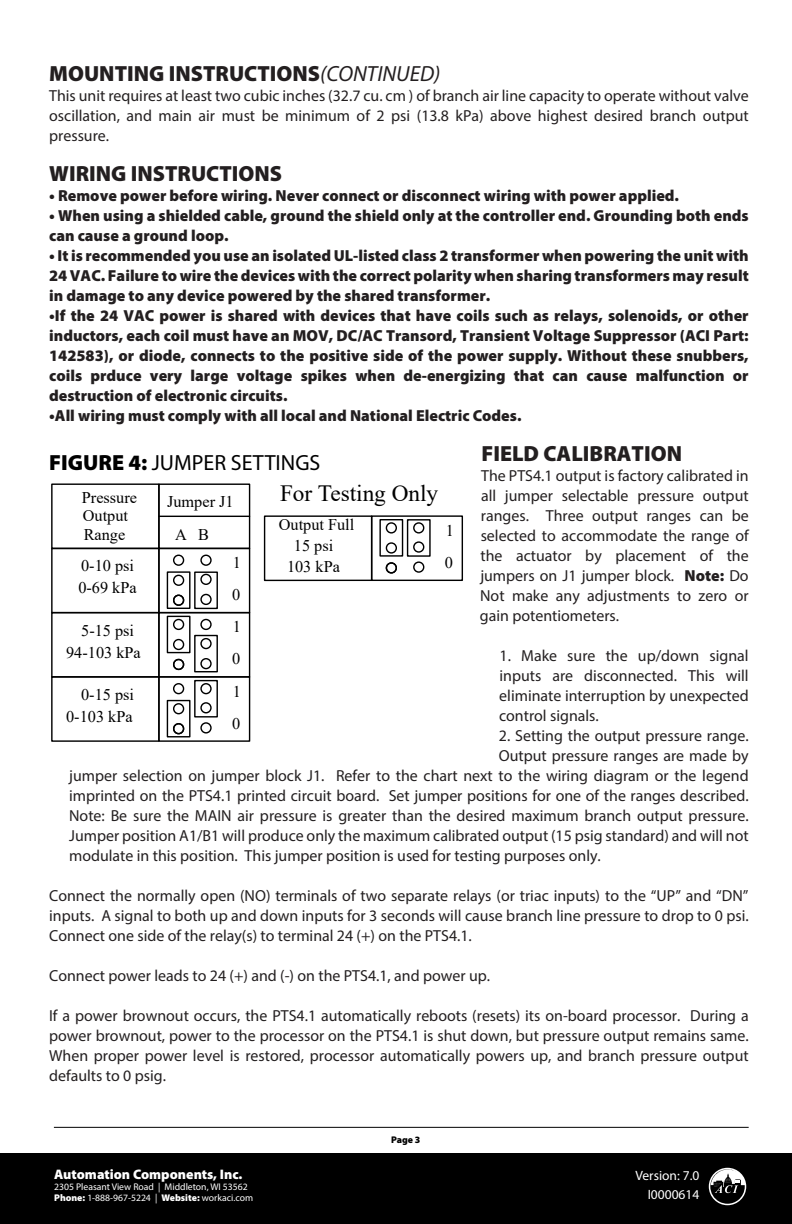
<style>
.page{position:relative;width:792px;height:1224px;background:#fff}
.page>*{position:absolute;margin:0;border:0;box-sizing:border-box;transform-origin:0 0}
.t1{font:23.2px "Times New Roman";color:#000}
.t2{font:900 22px "Myriad Pro";color:#231f20}
.t3{font:22px "Myriad Pro";color:#000}
.t4{font:16.2px/32px "Times New Roman";color:#000}
.t5{font:16px/20px "Myriad Pro";color:#231f20;text-align:justify}
.t6{font:900 16px/20px "Myriad Pro";color:#231f20;text-align:justify}
.t7{font:900 13.8px "Myriad Pro";color:#fff}
.t8{font:13.4px/19.2px "Myriad Pro";color:#fff;text-align:right}
.t9{font:9.6px/11px "Myriad Pro";color:#fff}
.t10{font:900 9.6px "Myriad Pro";color:#000}
.s1{font-weight:400;font-style:italic}
.s2{font-weight:900}
</style>
<div class="page">
<div style="left:0;top:1153px;width:792px;height:71px;background:#000"></div>
<svg style="left:709px;top:1168px;width:37px;height:37px"></svg>
<hr style="left:54px;top:1127px;width:695px;height:1px;background:#000">
<div style="left:51px;top:483px;width:109px;height:66px;border:1px solid #000"></div>
<div style="left:51px;top:612px;width:109px;height:66px;border:1px solid #000"></div>
<div style="left:158px;top:483px;width:92px;height:66px;border:1px solid #000"></div>
<div style="left:158px;top:612px;width:92px;height:66px;border:1px solid #000"></div>
<hr style="left:159px;top:516px;width:91px;height:1px;background:#000">
<div style="left:200px;top:619px;width:12px;height:11px;border:1px solid #000;border-radius:50%"></div>
<div style="left:194px;top:635px;width:24px;height:37px;border:1px solid #000"></div>
<div style="left:200px;top:658px;width:12px;height:11px;border:1px solid #000;border-radius:50%"></div>
<div style="left:173px;top:619px;width:11px;height:11px;border:1px solid #000;border-radius:50%"></div>
<div style="left:200px;top:638px;width:12px;height:11px;border:1px solid #000;border-radius:50%"></div>
<div style="left:173px;top:659px;width:11px;height:11px;border:1px solid #000;border-radius:50%"></div>
<div style="left:167px;top:616px;width:24px;height:37px;border:1px solid #000"></div>
<div style="left:173px;top:639px;width:11px;height:11px;border:1px solid #000;border-radius:50%"></div>
<div style="left:51px;top:676px;width:109px;height:66px;border:1px solid #000"></div>
<div style="left:158px;top:676px;width:92px;height:66px;border:1px solid #000"></div>
<div style="left:200px;top:683px;width:12px;height:11px;border:1px solid #000;border-radius:50%"></div>
<div style="left:194px;top:680px;width:24px;height:38px;border:1px solid #000"></div>
<div style="left:200px;top:722px;width:12px;height:12px;border:1px solid #000;border-radius:50%"></div>
<div style="left:173px;top:683px;width:11px;height:11px;border:1px solid #000;border-radius:50%"></div>
<div style="left:200px;top:702px;width:12px;height:11px;border:1px solid #000;border-radius:50%"></div>
<div style="left:173px;top:723px;width:11px;height:11px;border:1px solid #000;border-radius:50%"></div>
<div style="left:167px;top:700px;width:24px;height:37px;border:1px solid #000"></div>
<div style="left:173px;top:703px;width:11px;height:11px;border:1px solid #000;border-radius:50%"></div>
<div style="left:51px;top:548px;width:109px;height:65px;border:1px solid #000"></div>
<div style="left:158px;top:548px;width:92px;height:65px;border:1px solid #000"></div>
<div style="left:200px;top:555px;width:12px;height:11px;border:1px solid #000;border-radius:50%"></div>
<div style="left:194px;top:571px;width:24px;height:38px;border:1px solid #000"></div>
<div style="left:200px;top:594px;width:12px;height:11px;border:1px solid #000;border-radius:50%"></div>
<div style="left:173px;top:555px;width:11px;height:11px;border:1px solid #000;border-radius:50%"></div>
<div style="left:200px;top:574px;width:12px;height:11px;border:1px solid #000;border-radius:50%"></div>
<div style="left:173px;top:595px;width:11px;height:11px;border:1px solid #000;border-radius:50%"></div>
<div style="left:167px;top:571px;width:24px;height:38px;border:1px solid #000"></div>
<div style="left:173px;top:575px;width:11px;height:11px;border:1px solid #000;border-radius:50%"></div>
<div style="left:264px;top:515px;width:108px;height:66px;border:1px solid #000"></div>
<div style="left:371px;top:515px;width:92px;height:66px;border:1px solid #000"></div>
<div style="left:413px;top:522px;width:11px;height:12px;border:1px solid #000;border-radius:50%"></div>
<div style="left:407px;top:519px;width:24px;height:38px;border:1px solid #000"></div>
<div style="left:413px;top:561px;width:11px;height:12px;border:1px solid #000;border-radius:50%"></div>
<div style="left:386px;top:522px;width:11px;height:12px;border:1px solid #000;border-radius:50%"></div>
<div style="left:413px;top:541px;width:11px;height:12px;border:1px solid #000;border-radius:50%"></div>
<div style="left:386px;top:562px;width:11px;height:12px;border:1px solid #000;border-radius:50%"></div>
<div style="left:379px;top:519px;width:24px;height:38px;border:1px solid #000"></div>
<div style="left:386px;top:542px;width:11px;height:12px;border:1px solid #000;border-radius:50%"></div>
<h2 class="t2" style="left:49px;top:59px;width:393px">MOUNTING INSTRUCTIONS<span class="s1">(CONTINUED)</span></h2>
<p class="t5" style="left:49px;top:86px;width:701px">This unit requires at least two cubic inches (32.7 cu. cm ) of branch air line capacity to operate without valve oscillation, and main air must be minimum of 2 psi (13.8 kPa) above highest desired branch output pressure.</p>
<h2 class="t2" style="left:49px;top:159px;width:235px">WIRING INSTRUCTIONS</h2>
<p class="t6" style="left:49px;top:185px;width:631px">• Remove power before wiring. Never connect or disconnect wiring with power applied.</p>
<p class="t6" style="left:49px;top:205px;width:701px">• When using a shielded cable, ground the shield only at the controller end. Grounding both ends can cause a ground loop.</p>
<p class="t6" style="left:49px;top:245px;width:701px">• It is recommended you use an isolated UL-listed class 2 transformer when powering the unit with 24 VAC. Failure to wire the devices with the correct polarity when sharing transformers may result in damage to any device powered by the shared transformer.</p>
<p class="t6" style="left:49px;top:305px;width:701px">•If the 24 VAC power is shared with devices that have coils such as relays, solenoids, or other inductors, each coil must have an MOV, DC/AC Transord, Transient Voltage Suppressor (ACI Part:<br>142583), or diode, connects to the positive side of the power supply. Without these snubbers, coils prduce very large voltage spikes when de-energizing that can cause malfunction or destruction of electronic circuits.</p>
<p class="t6" style="left:49px;top:405px;width:474px">•All wiring must comply with all local and National Electric Codes.</p>
<h2 class="t2" style="left:481px;top:439px;width:202px">FIELD CALIBRATION</h2>
<p class="t5" style="left:480px;top:466px;width:270px">The PTS4.1 output is factory calibrated in all jumper selectable pressure output ranges. Three output ranges can be selected to accommodate the range of the actuator by placement of the jumpers on J1 jumper block. <span class="s2">Note:</span> Do Not make any adjustments to zero or gain potentiometers.</p>
<p class="t5" style="left:499px;top:646px;width:251px">1. Make sure the up/down signal inputs are disconnected. This will eliminate interruption by unexpected control signals.</p>
<p class="t5" style="left:499px;top:726px;width:251px">2. Setting the output pressure range.</p>
<p class="t5" style="left:499px;top:746px;width:251px">Output pressure ranges are made by</p>
<p class="t5" style="left:69px;top:766px;width:681px">jumper selection on jumper block J1. Refer to the chart next to the wiring diagram or the legend</p>
<p class="t5" style="left:69px;top:786px;width:681px">imprinted on the PTS4.1 printed circuit board. Set jumper positions for one of the ranges described.</p>
<p class="t5" style="left:69px;top:806px;width:681px">Note: Be sure the MAIN air pressure is greater than the desired maximum branch output pressure.</p>
<p class="t5" style="left:69px;top:826px;width:681px">Jumper position A1/B1 will produce only the maximum calibrated output (15 psig standard) and will not</p>
<p class="t5" style="left:69px;top:846px;width:533px">modulate in this position. This jumper position is used for testing purposes only.</p>
<p class="t5" style="left:49px;top:886px;width:701px">Connect the normally open (NO) terminals of two separate relays (or triac inputs) to the “UP” and “DN” inputs. A signal to both up and down inputs for 3 seconds will cause branch line pressure to drop to 0 psi.<br>Connect one side of the relay(s) to terminal 24 (+) on the PTS4.1.</p>
<p class="t5" style="left:49px;top:966px;width:443px">Connect power leads to 24 (+) and (-) on the PTS4.1, and power up.</p>
<p class="t5" style="left:49px;top:1006px;width:701px">If a power brownout occurs, the PTS4.1 automatically reboots (resets) its on-board processor. During a power brownout, power to the processor on the PTS4.1 is shut down, but pressure output remains same.<br>When proper power level is restored, processor automatically powers up, and branch pressure output defaults to 0 psig.</p>
<h2 class="t3" style="left:49px;top:449px;width:273px"><span class="s2">FIGURE 4:</span> JUMPER SETTINGS</h2>
<h1 class="t1" style="left:280px;top:477px;width:160px">For Testing Only</h1>
<p class="t4" style="left:279px;top:508px;width:77px">Output Full</p>
<p class="t4" style="left:82px;top:488px;width:57px;line-height:18.4px">Pressure<br>Output<br>Range</p>
<p class="t4" style="left:175px;top:484px;width:60px;line-height:33.4px;text-indent:-8px">Jumper J1<br>A B</p>
<p class="t4" style="left:445px;top:514px;width:11px">1<br>0</p>
<p class="t4" style="left:287px;top:535px;width:54px;line-height:20.8px;text-align:center">15 psi<br>103 kPa</p>
<p class="t4" style="left:78px;top:554px;width:60px;line-height:22px">0-10 psi<br>0-69 kPa</p>
<p class="t4" style="left:232px;top:546px;width:11px">1<br>0</p>
<p class="t4" style="left:66px;top:619px;width:76px;line-height:22px;text-align:center">5-15 psi<br>94-103 kPa</p>
<p class="t4" style="left:232px;top:610px;width:11px">1<br>0</p>
<p class="t4" style="left:66px;top:683px;width:69px;line-height:22px;text-align:right">0-15 psi<br>0-103 kPa</p>
<p class="t4" style="left:232px;top:675px;width:11px">1<br>0</p>
<p class="t7" style="left:54px;top:1165px;width:190px">Automation Components, Inc.</p>
<p class="t9" style="left:54px;top:1181px;width:200px">2305 Pleasant View Road | Middleton, WI 53562<br><span class="s2">Phone:</span> 1-888-967-5224 | <span class="s2">Website:</span> workaci.com</p>
<p class="t10" style="left:391px;top:1134px;width:31px">Page 3</p>
<p class="t8" style="left:635px;top:1166px;width:65px">Version: 7.0<br>I0000614</p>
</div>
